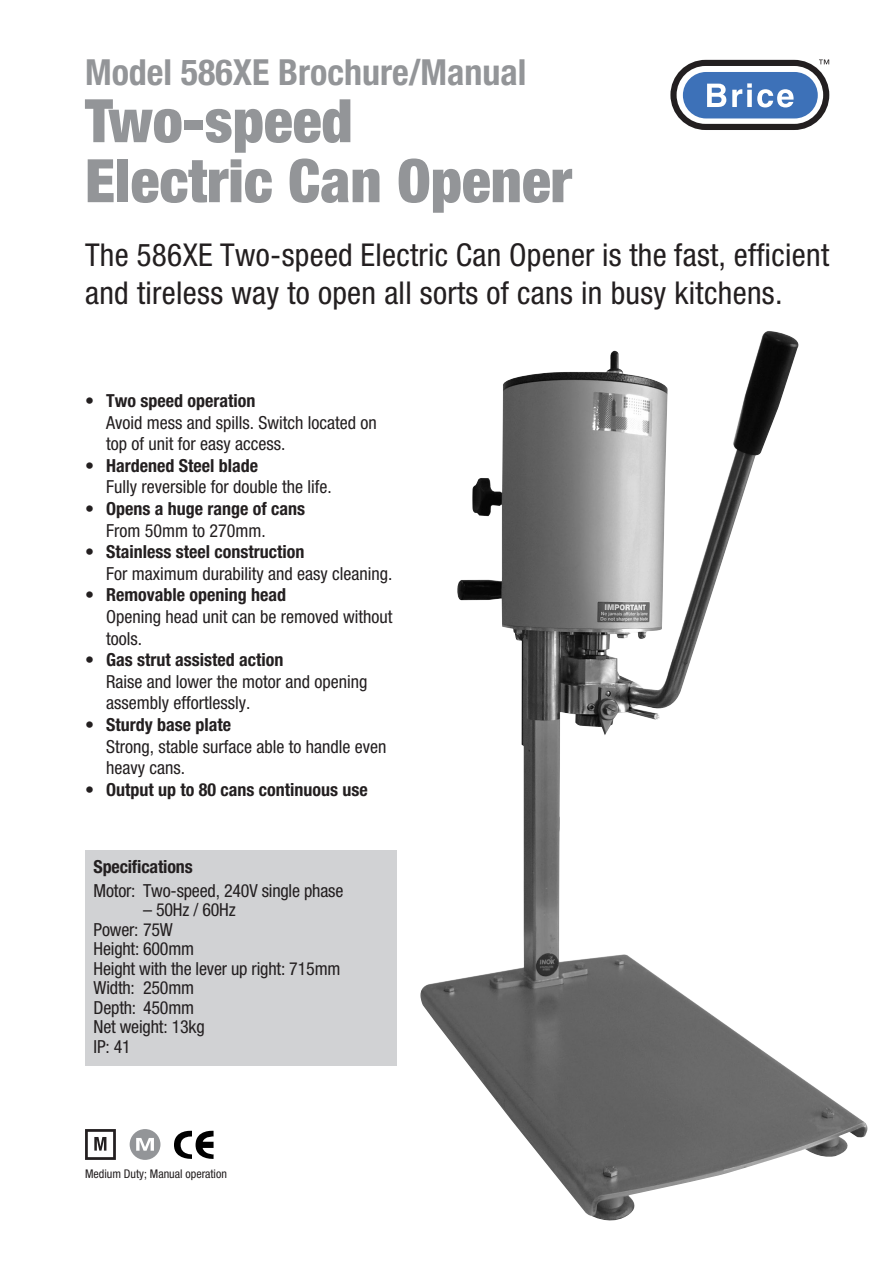
<style>
.page{position:relative;width:893px;height:1263px;background:#fff}
.page>*{position:absolute;margin:0;border:0;box-sizing:border-box;transform-origin:0 0}
.Product_Header{font:900 condensed 60px/60px "Helvetica Neue";color:#939598}
.Product_Header-2{font:700 condensed 36px "Helvetica Neue";color:#939598}
.t1{font:condensed 31.5px/37.8px "Helvetica Neue";letter-spacing:.01em;color:#231f20}
.t2{font:condensed 18px/21.6px "Helvetica Neue";color:#231f20}
.t3{font:700 condensed 18px "Helvetica Neue";color:#231f20}
.t4{font:condensed 12px "Helvetica Neue";color:#231f20}
.s1{font-weight:700}
</style>
<div class="page">
<svg style="left:670px;top:60px;width:159px;height:70px"></svg>
<img style="left:420px;top:331px;width:448px;height:890px">
<svg style="left:85px;top:1129px;width:31px;height:31px"></svg>
<div style="left:130px;top:1129px;width:30px;height:31px;background:#939598;border-radius:50%"></div>
<svg style="left:136px;top:1138px;width:18px;height:13px"></svg>
<svg style="left:174px;top:1130px;width:40px;height:29px"></svg>
<div style="left:85px;top:850px;width:312px;height:216px;background:#d1d2d4"></div>
<p class="Product_Header-2" style="left:85px;top:50px;width:443px">Model 586XE Brochure/Manual</p>
<p class="Product_Header" style="left:85px;top:90px;width:488px">Two-speed<br>Electric Can Opener</p>
<p class="t1" style="left:85px;top:236px;width:746px">The 586XE Two-speed Electric Can Opener is the fast, efficient and tireless way to open all sorts of cans in busy kitchens.</p>
<p class="t3" style="left:85px;top:390px;width:172px">• Two speed operation</p>
<p class="t2" style="left:106px;top:411px;width:272px">Avoid mess and spills. Switch located on top of unit for easy access.</p>
<p class="t3" style="left:85px;top:454px;width:175px">• Hardened Steel blade</p>
<p class="t2" style="left:106px;top:476px;width:227px">Fully reversible for double the life.</p>
<p class="t3" style="left:85px;top:498px;width:222px">• Opens a huge range of cans</p>
<p class="t2" style="left:106px;top:519px;width:161px">From 50mm to 270mm.</p>
<p class="t3" style="left:85px;top:541px;width:221px">• Stainless steel construction</p>
<p class="t2" style="left:106px;top:562px;width:288px">For maximum durability and easy cleaning.</p>
<p class="t3" style="left:85px;top:584px;width:203px">• Removable opening head</p>
<p class="t2" style="left:106px;top:606px;width:288px">Opening head unit can be removed without tools.</p>
<p class="t2" style="left:106px;top:649px;width:263px;text-indent:-21px"><span class="s1">• Gas strut assisted action<br></span>Raise and lower the motor and opening assembly effortlessly.</p>
<p class="t3" style="left:85px;top:714px;width:148px">• Sturdy base plate</p>
<p class="t2" style="left:106px;top:735px;width:282px">Strong, stable surface able to handle even heavy cans.</p>
<p class="t3" style="left:85px;top:778px;width:284px">• Output up to 80 cans continuous use</p>
<p class="t3" style="left:94px;top:856px;width:101px">Specifications</p>
<p class="t2" style="left:94px;top:879px;width:251px">Motor: Two-speed, 240V single phase</p>
<p class="t2" style="left:143px;top:899px;width:94px">– 50Hz / 60Hz</p>
<p class="t2" style="left:94px;top:918px;width:81px">Power: 75W</p>
<p class="t2" style="left:94px;top:938px;width:102px">Height: 600mm</p>
<p class="t2" style="left:94px;top:957px;width:248px">Height with the lever up right: 715mm</p>
<p class="t2" style="left:94px;top:977px;width:102px">Width: 250mm</p>
<p class="t2" style="left:94px;top:996px;width:102px">Depth: 450mm</p>
<p class="t2" style="left:94px;top:1016px;width:113px">Net weight: 13kg</p>
<p class="t2" style="left:94px;top:1035px;width:39px">IP: 41</p>
<p class="t4" style="left:85px;top:1166px;width:143px">Medium Duty; Manual operation</p>
</div>
